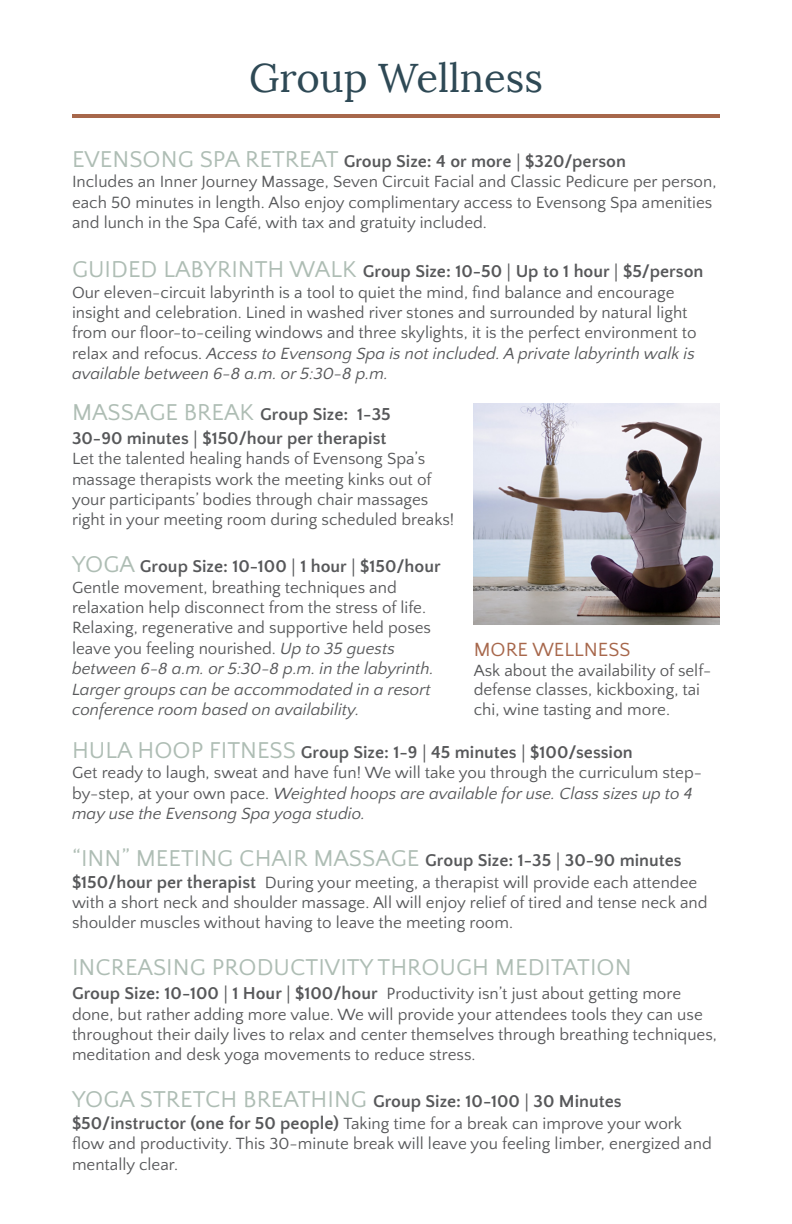
<style>
.page{position:relative;width:792px;height:1224px;background:#fff}
.page>*{position:absolute;margin:0;border:0;box-sizing:border-box;transform-origin:0 0}
.t1{font:40px "Lora";color:#2e4955}
.t2{font:24px "Quattrocento Sans";color:#aebdb4}
.t3{font:20px "Quattrocento Sans";color:#a7674b}
.t4{font:700 18px "Quattrocento Sans";color:#57585a}
.t5{font:17px/20.4px "Quattrocento Sans";color:#57585a}
.t6{font:italic 17px/20.4px "Quattrocento Sans";color:#57585a}
.s1{font-weight:400;font-size:24px;color:#aebdb4}
.s2{font-family:"Minion Pro";font-weight:400}
.s3{font-style:italic}
.s4{font-weight:700;font-size:18px}
.s5{font-family:"Minion Pro";font-size:18px}
</style>
<div class="page">
<hr style="left:72px;top:114px;width:648px;height:4px;background:#a7674b">
<img style="left:474px;top:404px;width:246px;height:220px">
<p class="t1" style="left:249px;top:53px;width:295px">Group Wellness</p>
<p class="t4" style="left:72px;top:151px;width:555px"><span class="s1">EVENSONG SPA RETREAT</span> Group Size: 4 or more <span class="s2">|</span> $320/person</p>
<p class="t5" style="left:72px;top:172px;width:646px">Includes an Inner Journey Massage, Seven Circuit Facial and Classic Pedicure per person, each 50 minutes in length. Also enjoy complimentary access to Evensong Spa amenities and lunch in the Spa Café, with tax and gratuity included.</p>
<p class="t4" style="left:72px;top:262px;width:633px"><span class="s1">GUIDED LABYRINTH WALK</span> Group Size: 10-50 <span class="s2">|</span> Up to 1 hour <span class="s2">|</span> $5/person</p>
<p class="t5" style="left:72px;top:282px;width:604px">Our eleven-circuit labyrinth is a tool to quiet the mind, find balance and encourage</p>
<p class="t5" style="left:72px;top:303px;width:626px">insight and celebration. Lined in washed river stones and surrounded by natural light from our floor-to-ceiling windows and three skylights, it is the perfect environment to relax and refocus. <span class="s3">Access to Evensong Spa is not included. A private labyrinth walk is</span></p>
<p class="t6" style="left:72px;top:364px;width:317px">available between 6-8 a.m. or 5:30-8 p.m.</p>
<p class="t4" style="left:72px;top:405px;width:320px"><span class="s1">MASSAGE BREAK</span> Group Size: 1-35</p>
<p class="t4" style="left:72px;top:429px;width:316px">30-90 minutes <span class="s2">|</span> $150/hour per therapist</p>
<p class="t5" style="left:72px;top:449px;width:384px">Let the talented healing hands of Evensong Spa’s massage therapists work the meeting kinks out of your participants’ bodies through chair massages right in your meeting room during scheduled breaks!</p>
<p class="t4" style="left:72px;top:557px;width:370px"><span class="s1">YOGA</span> Group Size: 10-100 <span class="s2">|</span> 1 hour <span class="s2">|</span> $150/hour</p>
<p class="t5" style="left:72px;top:577px;width:326px">Gentle movement, breathing techniques and</p>
<p class="t5" style="left:72px;top:598px;width:356px">relaxation help disconnect from the stress of life.</p>
<p class="t5" style="left:72px;top:618px;width:361px">Relaxing, regenerative and supportive held poses leave you feeling nourished. <span class="s3">Up to 35 guests</span></p>
<p class="t6" style="left:72px;top:659px;width:363px">between 6-8 a.m. or 5:30-8 p.m. in the labyrinth.<br>Larger groups can be accommodated in a resort conference room based on availability.</p>
<p class="t3" style="left:474px;top:639px;width:158px">MORE WELLNESS</p>
<p class="t5" style="left:474px;top:661px;width:239px">Ask about the availability of self-</p>
<p class="t5" style="left:474px;top:680px;width:228px">defense classes, kickboxing, tai chi, wine tasting and more.</p>
<p class="t4" style="left:72px;top:743px;width:562px"><span class="s1">HULA HOOP FITNESS</span> Group Size: 1-9 <span class="s2">|</span> 45 minutes <span class="s2">|</span> $100/session</p>
<p class="t5" style="left:72px;top:763px;width:632px">Get ready to laugh, sweat and have fun! We will take you through the curriculum step&shy;by-step, at your own pace. <span class="s3">Weighted hoops are available for use. Class sizes up to 4 may use the Evensong Spa yoga studio.</span></p>
<p class="t4" style="left:72px;top:851px;width:611px"><span class="s1">“INN” MEETING CHAIR MASSAGE</span> Group Size: 1-35 <span class="s2">|</span> 30-90 minutes</p>
<p class="t5" style="left:72px;top:872px;width:637px"><span class="s4">$150/hour per therapist</span> During your meeting, a therapist will provide each attendee with a short neck and shoulder massage. All will enjoy relief of tired and tense neck and shoulder muscles without having to leave the meeting room.</p>
<p class="t2" style="left:72px;top:955px;width:561px">INCREASING PRODUCTIVITY THROUGH MEDITATION</p>
<p class="t5" style="left:72px;top:984px;width:647px"><span class="s4">Group Size: 10-100</span> <span class="s5">|</span> <span class="s4">1 Hour</span> <span class="s5">|</span> <span class="s4">$100/hour</span> Productivity isn’t just about getting more done, but rather adding more value. We will provide your attendees tools they can use throughout their daily lives to relax and center themselves through breathing techniques, meditation and desk yoga movements to reduce stress.</p>
<p class="t4" style="left:72px;top:1092px;width:551px"><span class="s1">YOGA STRETCH BREATHING</span> Group Size: 10-100 <span class="s2">|</span> 30 Minutes</p>
<p class="t5" style="left:72px;top:1114px;width:641px"><span class="s4">$50/instructor (one for 50 people)</span> Taking time for a break can improve your work flow and productivity. This 30-minute break will leave you feeling limber, energized and mentally clear.</p>
</div>
